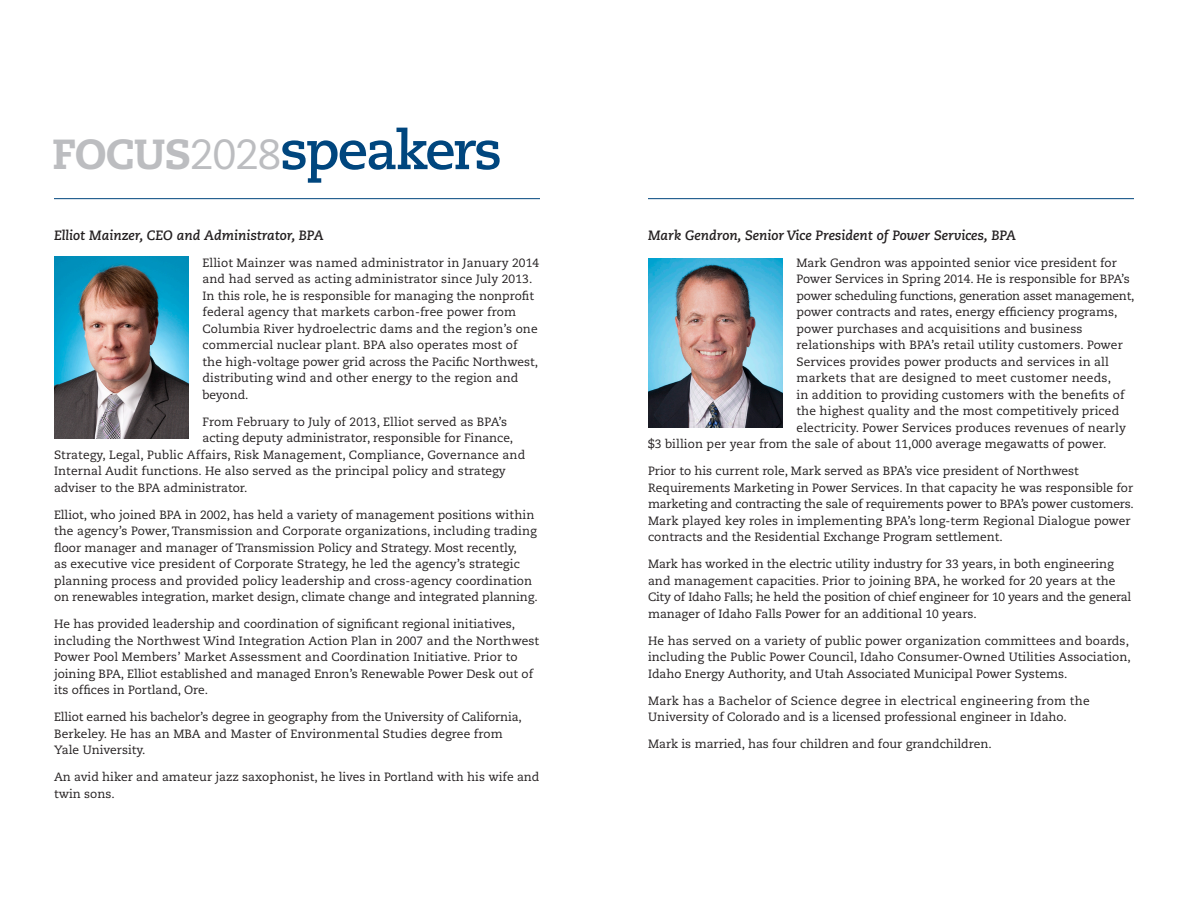
<style>
.page{position:relative;width:1188px;height:918px;background:#fff}
.page>*{position:absolute;margin:0;border:0;box-sizing:border-box;transform-origin:0 0}
.t1{font:700 54px "Caecilia LT Std";letter-spacing:-.04em;color:#00467e}
.t2{font:800 42px "Caecilia LT Std";letter-spacing:-.02em;color:#bcbdc0}
.t3{font:italic 700 13.5px "Caecilia LT Std";color:#231f20}
.t4{font:12px/16.5px "Caecilia LT Std";color:#231f20}
.t5{font:12px "Caecilia LT Std";letter-spacing:-.02em;color:#231f20}
.t6{font:12px "Caecilia LT Std";letter-spacing:.02em;color:#231f20}
.s1{font-weight:400}
</style>
<div class="page">
<img style="left:54px;top:256px;width:135px;height:182px">
<img style="left:648px;top:258px;width:135px;height:170px">
<hr style="left:54px;top:198px;width:486px;height:1px;background:#00467e">
<hr style="left:648px;top:198px;width:486px;height:1px;background:#00467e">
<p class="t2" style="left:52px;top:129px;width:230px">FOCUS<span class="s1">2028</span></p>
<p class="t1" style="left:280px;top:118px;width:224px">speakers</p>
<p class="t3" style="left:54px;top:227px;width:271px">Elliot Mainzer, CEO and Administrator, BPA</p>
<p class="t4" style="left:202px;top:255px;width:338px">Elliot Mainzer was named administrator in January 2014 and had served as acting administrator since July 2013.<br>In this role, he is responsible for managing the nonprofit federal agency that markets carbon-free power from Columbia River hydroelectric dams and the region’s one commercial nuclear plant. BPA also operates most of the high-voltage power grid across the Pacific Northwest, distributing wind and other energy to the region and beyond.</p>
<p class="t4" style="left:202px;top:414px;width:306px">From February to July of 2013, Elliot served as BPA’s</p>
<p class="t4" style="left:202px;top:430px;width:312px">acting deputy administrator, responsible for Finance,</p>
<p class="t4" style="left:54px;top:447px;width:473px">Strategy, Legal, Public Affairs, Risk Management, Compliance, Governance and</p>
<p class="t4" style="left:54px;top:463px;width:453px">Internal Audit functions. He also served as the principal policy and strategy</p>
<p class="t4" style="left:54px;top:480px;width:195px">adviser to the BPA administrator.</p>
<p class="t4" style="left:54px;top:507px;width:485px">Elliot, who joined BPA in 2002, has held a variety of management positions within the agency’s Power, Transmission and Corporate organizations, including trading floor manager and manager of Transmission Policy and Strategy. Most recently,<br>as executive vice president of Corporate Strategy, he led the agency’s strategic planning process and provided policy leadership and cross-agency coordination on renewables integration, market design, climate change and integrated planning.</p>
<p class="t4" style="left:54px;top:616px;width:487px">He has provided leadership and coordination of significant regional initiatives, including the Northwest Wind Integration Action Plan in 2007 and the Northwest Power Pool Members’ Market Assessment and Coordination Initiative. Prior to joining BPA, Elliot established and managed Enron’s Renewable Power Desk out of its offices in Portland, Ore.</p>
<p class="t4" style="left:54px;top:709px;width:469px">Elliot earned his bachelor’s degree in geography from the University of California,<br>Berkeley. He has an MBA and Master of Environmental Studies degree from<br>Yale University.</p>
<p class="t4" style="left:54px;top:769px;width:487px">An avid hiker and amateur jazz saxophonist, he lives in Portland with his wife and twin sons.</p>
<p class="t3" style="left:648px;top:227px;width:370px">Mark Gendron, Senior Vice President of Power Services, BPA</p>
<p class="t4" style="left:796px;top:255px;width:322px">Mark Gendron was appointed senior vice president for</p>
<p class="t4" style="left:796px;top:271px;width:335px">Power Services in Spring 2014. He is responsible for BPA’s</p>
<p class="t5" style="left:796px;top:289px;width:339px">power scheduling functions, generation asset management,</p>
<p class="t4" style="left:796px;top:304px;width:322px">power contracts and rates, energy efficiency programs,</p>
<p class="t4" style="left:796px;top:321px;width:287px">power purchases and acquisitions and business</p>
<p class="t4" style="left:796px;top:337px;width:328px">relationships with BPA’s retail utility customers. Power</p>
<p class="t4" style="left:796px;top:354px;width:314px">Services provides power products and services in all</p>
<p class="t6" style="left:796px;top:371px;width:316px">markets that are designed to meet customer needs,</p>
<p class="t4" style="left:796px;top:387px;width:330px">in addition to providing customers with the benefits of</p>
<p class="t4" style="left:796px;top:403px;width:324px">the highest quality and the most competitively priced</p>
<p class="t4" style="left:796px;top:420px;width:331px">electricity. Power Services produces revenues of nearly</p>
<p class="t4" style="left:648px;top:436px;width:460px">$3 billion per year from the sale of about 11,000 average megawatts of power.</p>
<p class="t4" style="left:648px;top:463px;width:487px">Prior to his current role, Mark served as BPA’s vice president of Northwest Requirements Marketing in Power Services. In that capacity he was responsible for marketing and contracting the sale of requirements power to BPA’s power customers.<br>Mark played key roles in implementing BPA’s long-term Regional Dialogue power contracts and the Residential Exchange Program settlement.</p>
<p class="t4" style="left:648px;top:556px;width:485px">Mark has worked in the electric utility industry for 33 years, in both engineering and management capacities. Prior to joining BPA, he worked for 20 years at the City of Idaho Falls; he held the position of chief engineer for 10 years and the general manager of Idaho Falls Power for an additional 10 years.</p>
<p class="t4" style="left:648px;top:633px;width:484px">He has served on a variety of public power organization committees and boards, including the Public Power Council, Idaho Consumer-Owned Utilities Association,<br>Idaho Energy Authority, and Utah Associated Municipal Power Systems.</p>
<p class="t4" style="left:648px;top:693px;width:443px">Mark has a Bachelor of Science degree in electrical engineering from the<br>University of Colorado and is a licensed professional engineer in Idaho.</p>
<p class="t4" style="left:648px;top:736px;width:345px">Mark is married, has four children and four grandchildren.</p>
</div>
